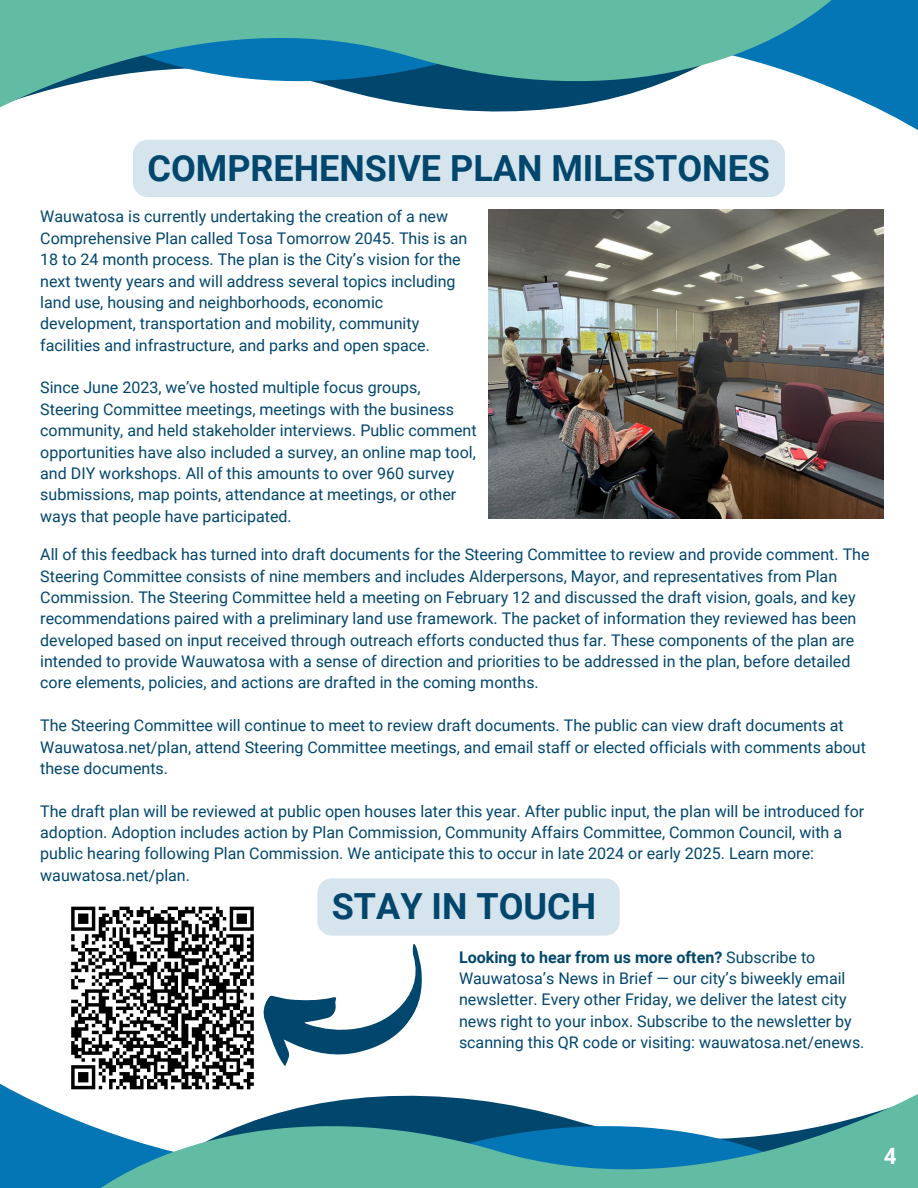
<style>
.page{position:relative;width:918px;height:1188px;background:#fff}
.page>*{position:absolute;margin:0;border:0;box-sizing:border-box;transform-origin:0 0}
.t1{font:700 36px "Roboto";color:#00466d}
.t2{font:700 22.5px "Roboto";color:#fefefe}
.t3{font:16.05px/21.3px "Roboto";color:#00466d}
.s1{font-weight:700}
</style>
<div class="page">
<svg style="left:0;top:0;width:903px;height:122px"></svg>
<div style="left:317px;top:878px;width:303px;height:58px;background:#d5e4ed"></div>
<img style="left:489px;top:209px;width:395px;height:310px">
<svg style="left:4px;top:1086px;width:914px;height:102px"></svg>
<div style="left:64px;top:900px;width:197px;height:196px;background:#fff"></div>
<svg style="left:71px;top:906px;width:170px;height:184px"></svg>
<svg style="left:241px;top:893px;width:206px;height:217px"></svg>
<div style="left:133px;top:140px;width:652px;height:57px;background:#d5e4ed"></div>
<svg style="left:875px;top:1138px;width:31px;height:36px"></svg>
<p class="t1" style="left:147px;top:147px;width:624px">COMPREHENSIVE PLAN MILESTONES</p>
<p class="t3" style="left:40px;top:206px;width:428px">Wauwatosa is currently undertaking the creation of a new Comprehensive Plan called Tosa Tomorrow 2045. This is an 18 to 24 month process. The plan is the City’s vision for the next twenty years and will address several topics including land use, housing and neighborhoods, economic development, transportation and mobility, community facilities and infrastructure, and parks and open space.</p>
<p class="t3" style="left:40px;top:377px;width:438px">Since June 2023, we’ve hosted multiple focus groups, Steering Committee meetings, meetings with the business community, and held stakeholder interviews. Public comment opportunities have also included a survey, an online map tool, and DIY workshops. All of this amounts to over 960 survey submissions, map points, attendance at meetings, or other ways that people have participated.</p>
<p class="t3" style="left:40px;top:544px;width:831px">All of this feedback has turned into draft documents for the Steering Committee to review and provide comment. The Steering Committee consists of nine members and includes Alderpersons, Mayor, and representatives from Plan Commission. The Steering Committee held a meeting on February 12 and discussed the draft vision, goals, and key recommendations paired with a preliminary land use framework. The packet of information they reviewed has been developed based on input received through outreach efforts conducted thus far. These components of the plan are intended to provide Wauwatosa with a sense of direction and priorities to be addressed in the plan, before detailed core elements, policies, and actions are drafted in the coming months.</p>
<p class="t3" style="left:40px;top:715px;width:827px">The Steering Committee will continue to meet to review draft documents. The public can view draft documents at<br>Wauwatosa.net/plan, attend Steering Committee meetings, and email staff or elected officials with comments about these documents.</p>
<h1 class="t3" style="left:40px;top:800px;width:826px">The draft plan will be reviewed at public open houses later this year. After public input, the plan will be introduced for adoption. Adoption includes action by Plan Commission, Community Affairs Committee, Common Council, with a public hearing following Plan Commission. We anticipate this to occur in late 2024 or early 2025. Learn more: wauwatosa.net/plan.</h1>
<p class="t1" style="left:332px;top:886px;width:266px">STAY IN TOUCH</p>
<h1 class="t3" style="left:459px;top:947px;width:407px"><span class="s1">Looking to hear from us more often?</span> Subscribe to Wauwatosa’s News in Brief — our city’s biweekly email newsletter. Every other Friday, we deliver the latest city news right to your inbox. Subscribe to the newsletter by scanning this QR code or visiting: wauwatosa.net/enews.</h1>
<p class="t2" style="left:884px;top:1143px;width:14px">4</p>
</div>
